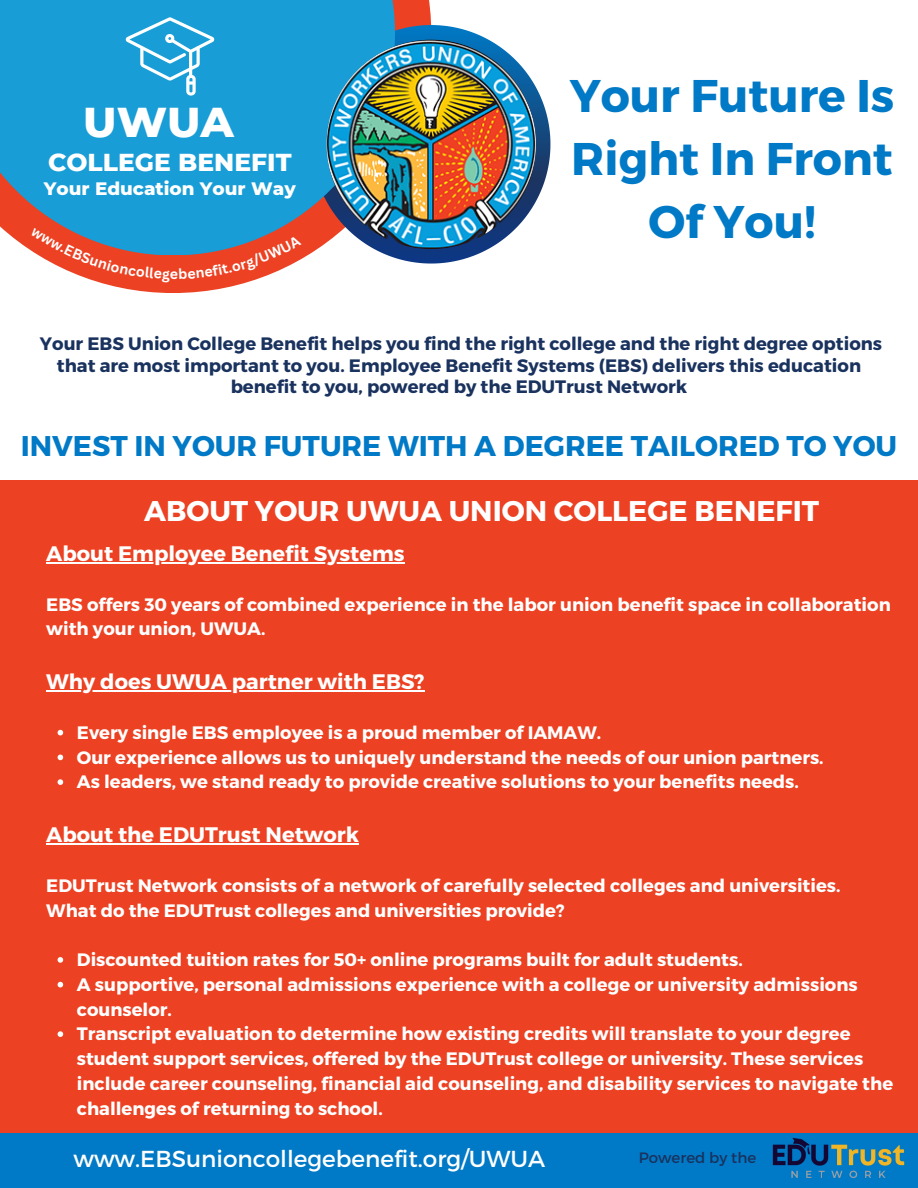
<style>
.page{position:relative;width:918px;height:1188px;background:#fff}
.page>*{position:absolute;margin:0;border:0;box-sizing:border-box;transform-origin:0 0}
.t1{font:700 45.75px/63px "Montserrat";color:#0079c6;text-align:center}
.t2{font:800 42.6px "Montserrat";color:#fff}
.t3{font:700 28.5px "Montserrat";color:#0079c6}
.t4{font:700 28.5px "Montserrat";color:#fff}
.t5{font:800 25.05px "Montserrat";color:#fff}
.t6{font:23.1px "Montserrat";color:#fff}
.t7{font:700 21px "Montserrat";color:#fff}
.t8{font:800 18.45px "Montserrat";color:#fff}
.t9{font:700 18px/24.8px "Montserrat";color:#fff}
.t10{font:700 18px/21.3px "Montserrat";color:#1a325e;text-align:center}
.t11{font:15px "Montserrat";color:#1a325e}
.t12{font:700 14.1px "Canva Sans";color:#fff}
</style>
<div class="page">
<div style="left:0;top:481px;width:918px;height:665px;background:#ec4122"></div>
<div style="left:0;top:1133px;width:918px;height:55px;background:#0079c6"></div>
<img style="left:772px;top:1138px;width:133px;height:40px">
<svg style="left:98px;top:0;width:333px;height:293px"></svg>
<svg style="left:312px;top:25px;width:238px;height:239px"></svg>
<div style="left:0;top:0;width:395px;height:255px;background:#189dd6"></div>
<img style="left:327px;top:40px;width:209px;height:209px;border-radius:50%">
<svg style="left:126px;top:17px;width:88px;height:79px"></svg>
<svg style="left:58px;top:730px;width:5px;height:5px"></svg>
<svg style="left:58px;top:755px;width:5px;height:5px"></svg>
<svg style="left:58px;top:779px;width:5px;height:6px"></svg>
<svg style="left:58px;top:957px;width:5px;height:6px"></svg>
<svg style="left:58px;top:982px;width:5px;height:5px"></svg>
<svg style="left:58px;top:1031px;width:5px;height:6px"></svg>
<hr style="left:46px;top:562px;width:359px;height:1px;background:#fff">
<hr style="left:46px;top:690px;width:378px;height:2px;background:#fff">
<hr style="left:46px;top:843px;width:313px;height:2px;background:#fff">
<svg style="left:30px;top:227px;width:140px;height:55px"></svg>
<svg style="left:179px;top:235px;width:123px;height:44px"></svg>
<p class="t2" style="left:83px;top:95px;width:152px">UWUA</p>
<p class="t5" style="left:48px;top:147px;width:245px">COLLEGE BENEFIT</p>
<p class="t8" style="left:44px;top:177px;width:253px">Your Education Your Way</p>
<p class="t12" style="left:170px;top:264px;width:10px">e</p>
<p class="t1" style="left:570px;top:61px;width:326px">Your Future Is<br>Right In Front<br>Of You!</p>
<p class="t10" style="left:40px;top:332px;width:844px">Your EBS Union College Benefit helps you find the right college and the right degree options that are most important to you. Employee Benefit Systems (EBS) delivers this education benefit to you, powered by the EDUTrust Network</p>
<p class="t3" style="left:21px;top:427px;width:878px">INVEST IN YOUR FUTURE WITH A DEGREE TAILORED TO YOU</p>
<p class="t4" style="left:144px;top:492px;width:677px">ABOUT YOUR UWUA UNION COLLEGE BENEFIT</p>
<p class="t7" style="left:46px;top:540px;width:360px">About Employee Benefit Systems</p>
<p class="t9" style="left:46px;top:591px;width:846px">EBS offers 30 years of combined experience in the labor union benefit space in collaboration with your union, UWUA.</p>
<p class="t7" style="left:46px;top:668px;width:380px">Why does UWUA partner with EBS?</p>
<p class="t9" style="left:77px;top:719px;width:526px">Every single EBS employee is a proud member of IAMAW.</p>
<p class="t9" style="left:77px;top:744px;width:748px">Our experience allows us to uniquely understand the needs of our union partners.</p>
<p class="t9" style="left:77px;top:769px;width:723px">As leaders, we stand ready to provide creative solutions to your benefits needs.</p>
<p class="t7" style="left:46px;top:821px;width:314px">About the EDUTrust Network</p>
<p class="t9" style="left:46px;top:872px;width:796px">EDUTrust Network consists of a network of carefully selected colleges and universities.</p>
<p class="t9" style="left:46px;top:897px;width:520px">What do the EDUTrust colleges and universities provide?</p>
<p class="t9" style="left:77px;top:946px;width:667px">Discounted tuition rates for 50+ online programs built for adult students.</p>
<p class="t9" style="left:77px;top:971px;width:782px">A supportive, personal admissions experience with a college or university admissions counselor.</p>
<p class="t9" style="left:77px;top:1021px;width:818px">Transcript evaluation to determine how existing credits will translate to your degree student support services, offered by the EDUTrust college or university. These services include career counseling, financial aid counseling, and disability services to navigate the challenges of returning to school.</p>
<p class="t6" style="left:73px;top:1143px;width:473px">www.EBSunioncollegebenefit.org/UWUA</p>
<p class="t11" style="left:639px;top:1148px;width:119px">Powered by the</p>
</div>
